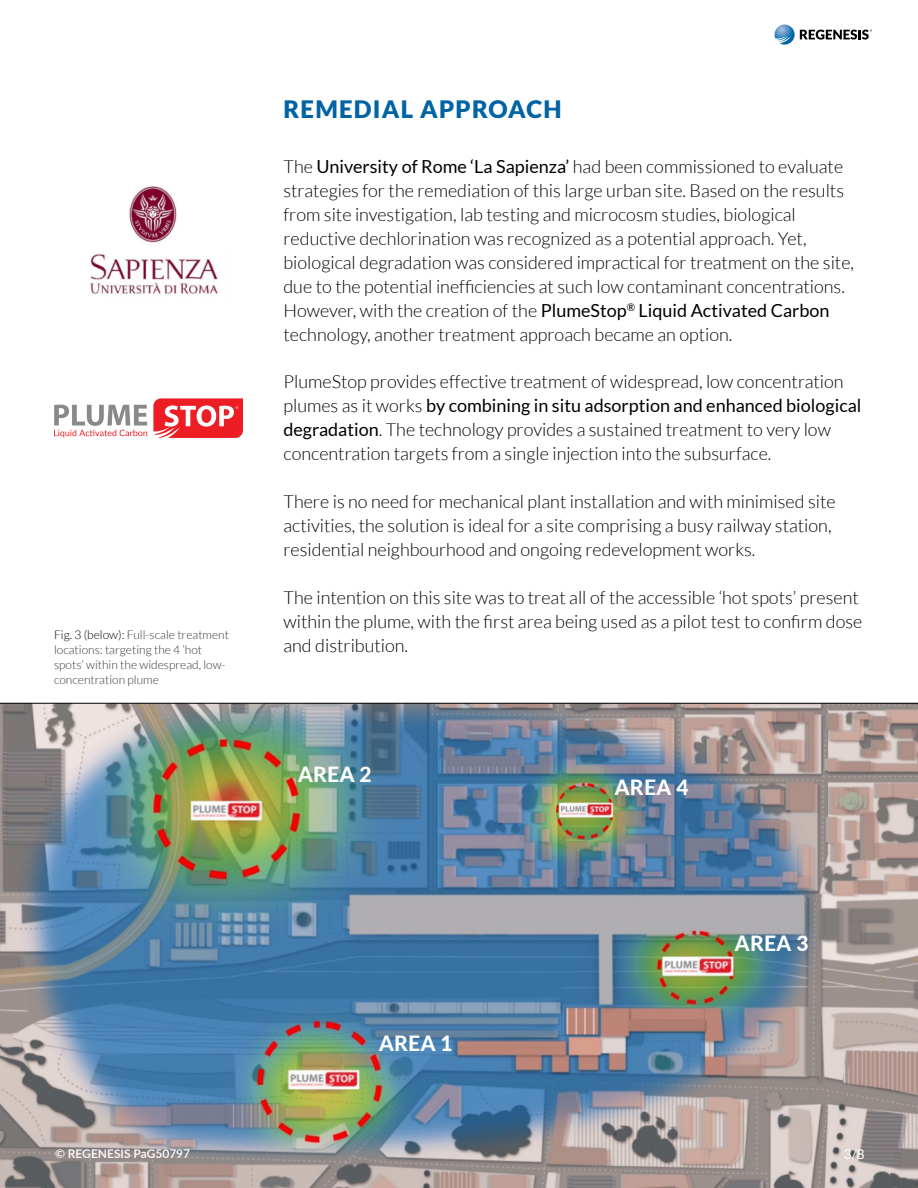
<style>
.page{position:relative;width:918px;height:1188px;background:#fff}
.page>*{position:absolute;margin:0;border:0;box-sizing:border-box;transform-origin:0 0}
.Chapter_title{font:900 24px "Lato";letter-spacing:.05em;color:#0063a3}
.t1{font:800 21px "Lato";letter-spacing:.02em;color:#fff}
.Paragraph_Style_2{font:300 18px/24px "Lato";color:#000}
.t2{font:13.5px "Lato";color:#fff}
.t3{font:300 12px/15px "Lato";color:#383838}
.Paragraph_Style_2-2{font:600 12px "Lato";color:#fff}
.s1{color:#000}
.s2{font-weight:400}
</style>
<div class="page">
<svg style="left:775px;top:25px;width:97px;height:20px"></svg>
<img style="left:90px;top:186px;width:128px;height:108px">
<svg style="left:54px;top:405px;width:93px;height:33px"></svg>
<svg style="left:153px;top:398px;width:90px;height:40px"></svg>
<img style="left:0;top:703px;width:918px;height:485px">
<p class="t3" style="left:54px;top:627px;width:177px"><span class="s1">Fig. 3 (below):</span> Full-scale treatment locations: targeting the 4 ‘hot spots’ within the widespread, low&shy;concentration plume</p>
<p class="Chapter_title" style="left:284px;top:95px;width:280px">REMEDIAL APPROACH</p>
<p class="Paragraph_Style_2" style="left:284px;top:155px;width:572px">The <span class="s2">University of Rome ‘La Sapienza’</span> had been commissioned to evaluate strategies for the remediation of this large urban site. Based on the results from site investigation, lab testing and microcosm studies, biological reductive dechlorination was recognized as a potential approach. Yet, biological degradation was considered impractical for treatment on the site, due to the potential inefficiencies at such low contaminant concentrations.</p>
<p class="Paragraph_Style_2" style="left:284px;top:299px;width:547px">However, with the creation of the <span class="s2">PlumeStop</span><sup>®</sup> <span class="s2">Liquid Activated Carbon </span>technology, another treatment approach became an option.</p>
<p class="Paragraph_Style_2" style="left:284px;top:370px;width:579px">PlumeStop provides effective treatment of widespread, low concentration plumes as it works <span class="s2">by combining in situ adsorption and enhanced biological degradation</span>. The technology provides a sustained treatment to very low concentration targets from a single injection into the subsurface.</p>
<p class="Paragraph_Style_2" style="left:284px;top:490px;width:554px">There is no need for mechanical plant installation and with minimised site activities, the solution is ideal for a site comprising a busy railway station, residential neighbourhood and ongoing redevelopment works.</p>
<p class="Paragraph_Style_2" style="left:284px;top:586px;width:580px">The intention on this site was to treat all of the accessible ‘hot spots’ present within the plume, with the first area being used as a pilot test to confirm dose and distribution.</p>
<p class="t1" style="left:298px;top:759px;width:75px">AREA 2</p>
<p class="t1" style="left:615px;top:772px;width:75px">AREA 4</p>
<p class="t1" style="left:379px;top:1028px;width:75px">AREA 1</p>
<p class="t1" style="left:735px;top:927px;width:75px">AREA 3</p>
<p class="Paragraph_Style_2-2" style="left:55px;top:1145px;width:137px">© REGENESIS PaG50797</p>
<p class="t2" style="left:844px;top:1146px;width:22px">3/8</p>
</div>
